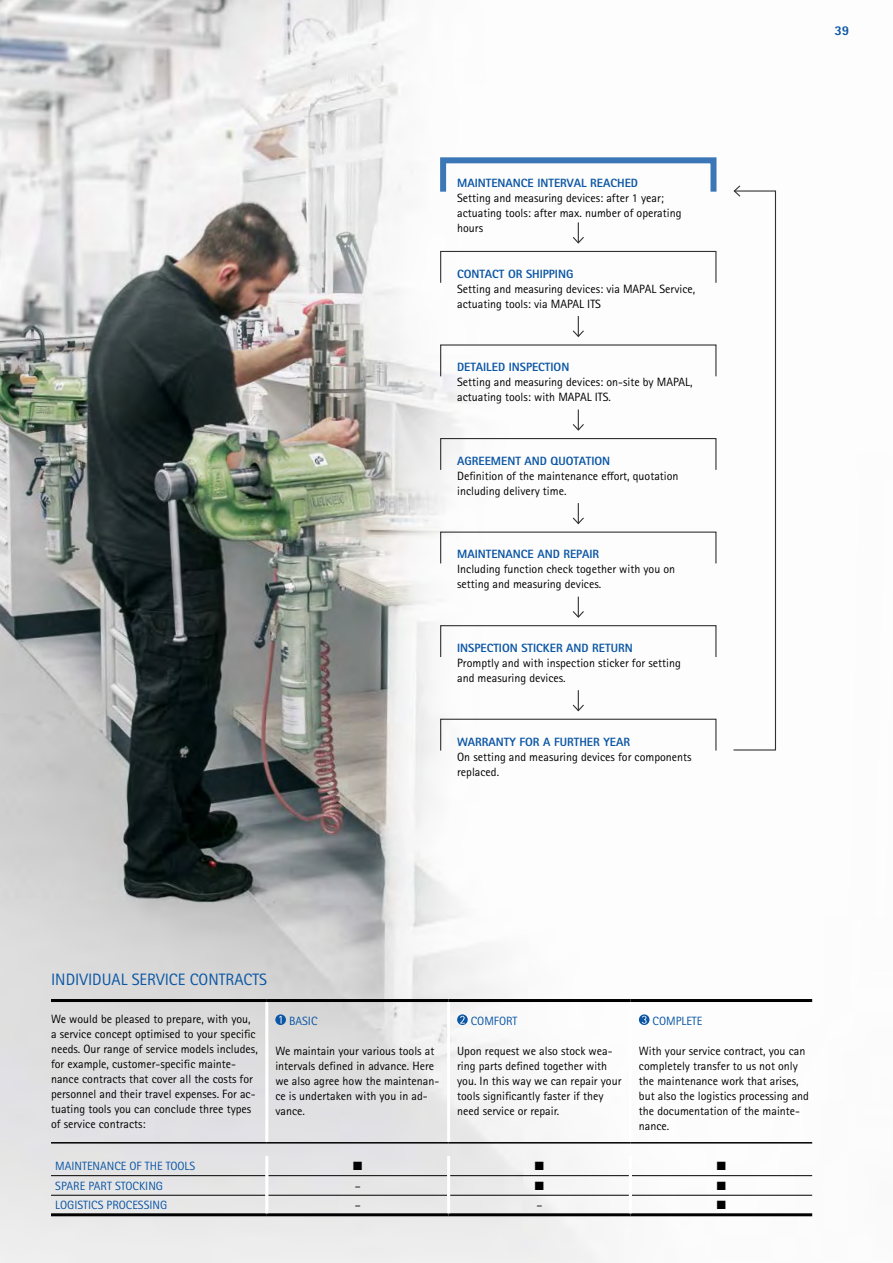
<style>
.page{position:relative;width:893px;height:1263px;background:#fff}
.page>*{position:absolute;margin:0;border:0;box-sizing:border-box;transform-origin:0 0}
.t1{font:16.5px "Rotis Sans Serif W1 G";color:#0b56a5}
.t2{font:800 13.5px "Rotis Sans Serif W1 G";color:#0b56a5}
.t3{font:12px/15px "Rotis Sans Serif W1 G";color:#000}
.t4{font:800 12px "Rotis Sans Serif W1 G";color:#0b56a5}
.t5{font:12px "Rotis Sans Serif W1 G";color:#0b56a5}
.t6{font:12px "Zapf Dingbats ITC";color:#000}
</style>
<div class="page">
<img style="left:0;top:0;width:813px;height:1263px">
<div style="left:440px;top:251px;width:276px;height:32px;border:1px solid #000"></div>
<div style="left:440px;top:438px;width:276px;height:32px;border:1px solid #000"></div>
<svg style="left:440px;top:157px;width:276px;height:36px"></svg>
<svg style="left:571px;top:316px;width:14px;height:22px"></svg>
<svg style="left:571px;top:222px;width:14px;height:22px"></svg>
<svg style="left:571px;top:409px;width:14px;height:23px"></svg>
<svg style="left:571px;top:503px;width:14px;height:22px"></svg>
<svg style="left:571px;top:597px;width:14px;height:22px"></svg>
<svg style="left:571px;top:690px;width:14px;height:22px"></svg>
<svg style="left:732px;top:184px;width:45px;height:567px"></svg>
<hr style="left:51px;top:1213px;width:216px;height:3px;background:#000">
<hr style="left:267px;top:1213px;width:182px;height:3px;background:#000">
<hr style="left:449px;top:1213px;width:181px;height:3px;background:#000">
<hr style="left:630px;top:1213px;width:182px;height:3px;background:#000">
<hr style="left:51px;top:1175px;width:214px;height:1px;background:#000">
<hr style="left:268px;top:1175px;width:179px;height:1px;background:#000">
<hr style="left:450px;top:1175px;width:179px;height:1px;background:#000">
<hr style="left:632px;top:1175px;width:180px;height:1px;background:#000">
<hr style="left:51px;top:1195px;width:214px;height:1px;background:#000">
<hr style="left:268px;top:1195px;width:179px;height:1px;background:#000">
<hr style="left:450px;top:1195px;width:179px;height:1px;background:#000">
<hr style="left:632px;top:1195px;width:180px;height:1px;background:#000">
<hr style="left:265px;top:1156px;width:3px;height:20px;background:#fff">
<hr style="left:265px;top:1176px;width:3px;height:19px;background:#fff">
<hr style="left:265px;top:1195px;width:3px;height:18px;background:#fff">
<hr style="left:447px;top:1156px;width:3px;height:20px;background:#fff">
<hr style="left:629px;top:1156px;width:3px;height:20px;background:#fff">
<hr style="left:447px;top:1176px;width:3px;height:19px;background:#fff">
<hr style="left:629px;top:1176px;width:3px;height:19px;background:#fff">
<hr style="left:447px;top:1195px;width:3px;height:18px;background:#fff">
<hr style="left:629px;top:1195px;width:3px;height:18px;background:#fff">
<hr style="left:51px;top:999px;width:216px;height:3px;background:#000">
<hr style="left:267px;top:999px;width:182px;height:3px;background:#000">
<hr style="left:449px;top:999px;width:181px;height:3px;background:#000">
<hr style="left:630px;top:999px;width:182px;height:3px;background:#000">
<hr style="left:265px;top:1002px;width:3px;height:140px;background:#fff">
<hr style="left:447px;top:1002px;width:3px;height:140px;background:#fff">
<hr style="left:629px;top:1002px;width:3px;height:140px;background:#fff">
<hr style="left:51px;top:1142px;width:216px;height:1px;background:#000">
<hr style="left:267px;top:1142px;width:182px;height:1px;background:#000">
<hr style="left:449px;top:1142px;width:181px;height:1px;background:#000">
<hr style="left:630px;top:1142px;width:182px;height:1px;background:#000">
<svg style="left:275px;top:1014px;width:11px;height:11px"></svg>
<svg style="left:279px;top:1016px;width:2px;height:7px"></svg>
<svg style="left:457px;top:1014px;width:11px;height:11px"></svg>
<svg style="left:460px;top:1016px;width:5px;height:7px"></svg>
<svg style="left:639px;top:1014px;width:10px;height:11px"></svg>
<svg style="left:642px;top:1016px;width:4px;height:8px"></svg>
<p class="t4" style="left:457px;top:176px;width:182px">MAINTENANCE INTERVAL REACHED</p>
<p class="t3" style="left:457px;top:191px;width:226px">Setting and measuring devices: after 1 year; actuating tools: after max. number of operating hours</p>
<p class="t4" style="left:457px;top:266px;width:118px">CONTACT OR SHIPPING</p>
<p class="t3" style="left:457px;top:281px;width:240px">Setting and measuring devices: via MAPAL Service, actuating tools: via MAPAL ITS</p>
<p class="t4" style="left:457px;top:360px;width:114px">DETAILED INSPECTION</p>
<p class="t3" style="left:457px;top:375px;width:237px">Setting and measuring devices: on-site by MAPAL, actuating tools: with MAPAL ITS.</p>
<p class="t4" style="left:457px;top:453px;width:155px">AGREEMENT AND QUOTATION</p>
<p class="t3" style="left:457px;top:468px;width:223px">Definition of the maintenance effort, quotation including delivery time.</p>
<p class="t4" style="left:457px;top:547px;width:144px">MAINTENANCE AND REPAIR</p>
<p class="t3" style="left:457px;top:562px;width:220px">Including function check together with you on setting and measuring devices.</p>
<p class="t4" style="left:457px;top:640px;width:177px">INSPECTION STICKER AND RETURN</p>
<p class="t3" style="left:457px;top:655px;width:225px">Promptly and with inspection sticker for setting and measuring devices.</p>
<p class="t4" style="left:457px;top:734px;width:174px">WARRANTY FOR A FURTHER YEAR</p>
<p class="t3" style="left:457px;top:749px;width:236px">On setting and measuring devices for components replaced.</p>
<p class="t2" style="left:834px;top:22px;width:17px">39</p>
<h1 class="t1" style="left:51px;top:970px;width:218px">INDIVIDUAL SERVICE CONTRACTS</h1>
<p class="t3" style="left:51px;top:1011px;width:208px">We would be pleased to prepare, with you, a service concept optimised to your specific needs. Our range of service models includes, for example, customer-specific mainte&shy;nance contracts that cover all the costs for personnel and their travel expenses. For ac&shy;tuating tools you can conclude three types of service contracts:</p>
<p class="t5" style="left:289px;top:1014px;width:30px">BASIC</p>
<p class="t3" style="left:275px;top:1043px;width:165px">We maintain your various tools at intervals defined in advance. Here we also agree how the maintenan&shy;ce is undertaken with you in ad&shy;vance.</p>
<p class="t5" style="left:471px;top:1014px;width:48px">COMFORT</p>
<p class="t3" style="left:457px;top:1043px;width:166px">Upon request we also stock wea&shy;ring parts defined together with you. In this way we can repair your tools significantly faster if they need service or repair.</p>
<p class="t5" style="left:653px;top:1014px;width:51px">COMPLETE</p>
<p class="t3" style="left:639px;top:1043px;width:172px">With your service contract, you can completely transfer to us not only the maintenance work that arises, but also the logistics processing and the documentation of the mainte&shy;nance.</p>
<p class="t5" style="left:55px;top:1159px;width:141px">MAINTENANCE OF THE TOOLS</p>
<p class="t6" style="left:353px;top:1160px;width:11px">■</p>
<p class="t6" style="left:535px;top:1160px;width:11px">■</p>
<p class="t6" style="left:717px;top:1160px;width:11px">■</p>
<p class="t5" style="left:55px;top:1178px;width:109px">SPARE PART STOCKING</p>
<p class="t3" style="left:355px;top:1178px;width:7px">–</p>
<p class="t6" style="left:535px;top:1180px;width:11px">■</p>
<p class="t6" style="left:717px;top:1180px;width:11px">■</p>
<p class="t5" style="left:55px;top:1197px;width:113px">LOGISTICS PROCESSING</p>
<p class="t3" style="left:355px;top:1197px;width:7px">–</p>
<p class="t3" style="left:536px;top:1197px;width:7px">–</p>
<p class="t6" style="left:717px;top:1199px;width:11px">■</p>
</div>
